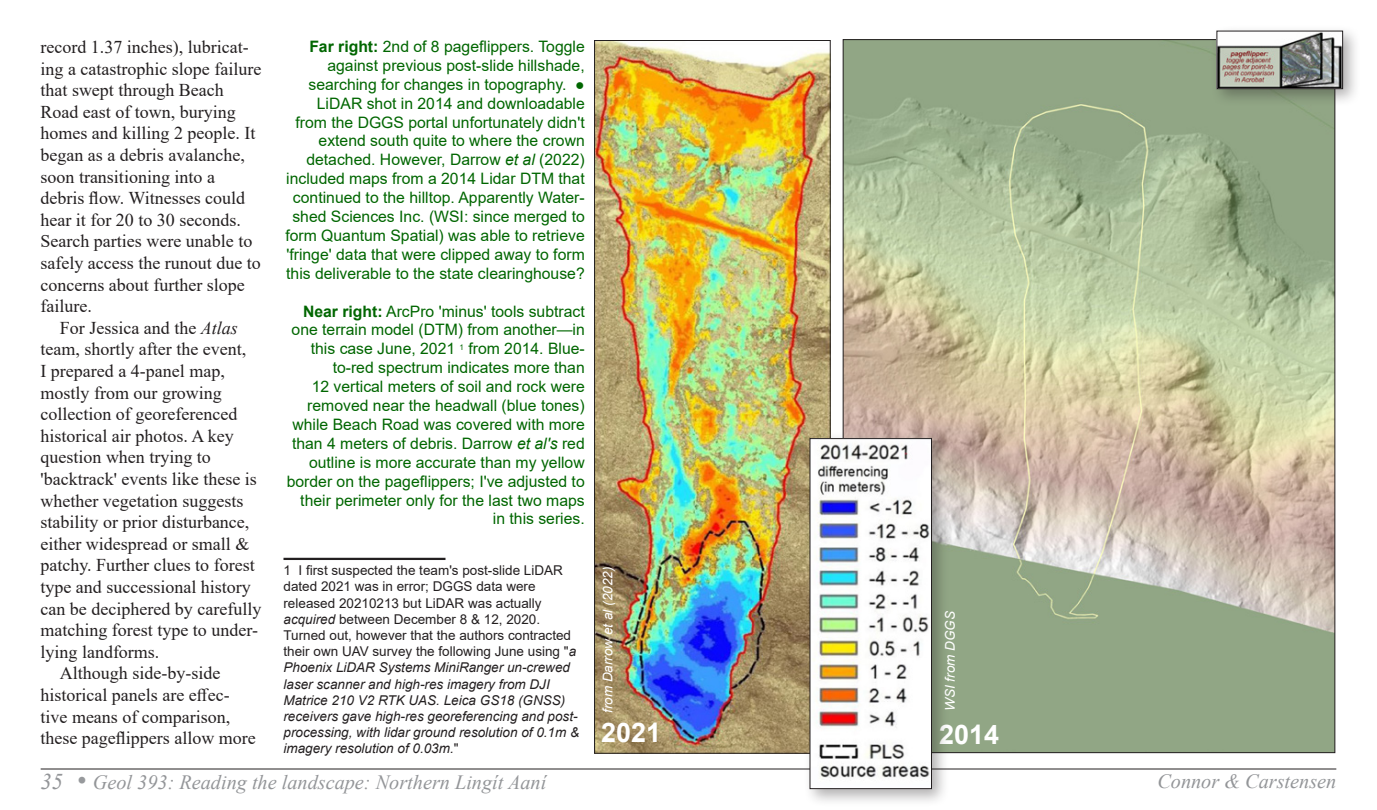
<style>
.page{position:relative;width:1377px;height:810px;background:#fff}
.page>*{position:absolute;margin:0;border:0;box-sizing:border-box;transform-origin:0 0}
.photonumber{font:700 27px "Arial";color:#fff}
.t1{font:italic 20.25px "Times New Roman";color:#939598}
.body{font:18px/21.6px "Times New Roman";color:#231f20}
.caption{font:15.75px/18.9px "Arial";color:#060;text-align:right}
.footnote{font:italic 13.5px/16.2px "Arial";color:#231f20}
.photographer{font:italic 13.5px "Arial";color:#fff}
.s1{font-style:italic}
.s2{font-weight:700}
.s3{font-style:normal}
.s4{font-size:22.5px}
.s5{font-size:27px;color:#97999c}
</style>
<div class="page">
<hr style="left:41px;top:769px;width:1295px;height:1px;background:#231f20">
<img style="left:845px;top:41px;width:488px;height:710px">
<hr style="left:284px;top:558px;width:162px;height:2px;background:#231f20">
<div style="left:1210px;top:24px;width:151px;height:83px;background:#231f20;opacity:.35"></div>
<img style="left:1219px;top:33px;width:122px;height:54px">
<div style="left:1217px;top:31px;width:126px;height:58px;border:1px solid #231f20"></div>
<img style="left:596px;top:42px;width:233px;height:710px">
<div style="left:803px;top:432px;width:147px;height:375px;background:#231f20;opacity:.35"></div>
<img style="left:812px;top:440px;width:118px;height:347px">
<div style="left:810px;top:438px;width:122px;height:351px;border:1px solid #231f20"></div>
<p class="body" style="left:40px;top:36px;width:222px">record 1.37 inches), lubricat&shy;ing a catastrophic slope failure that swept through Beach<br>Road east of town, burying homes and killing 2 people. It began as a debris avalanche, soon transitioning into a debris flow. Witnesses could hear it for 20 to 30 seconds.<br>Search parties were unable to safely access the runout due to concerns about further slope failure.</p>
<p class="body" style="left:40px;top:316px;width:222px;text-indent:19px">For Jessica and the <span class="s1">Atlas </span>team, shortly after the event,<br>I prepared a 4-panel map, mostly from our growing collection of georeferenced historical air photos. A key question when trying to 'backtrack' events like these is whether vegetation suggests stability or prior disturbance, either widespread or small &amp; patchy. Further clues to forest type and successional history can be deciphered by carefully matching forest type to under&shy;lying landforms.</p>
<p class="body" style="left:40px;top:662px;width:217px;text-indent:19px">Although side-by-side historical panels are effec&shy;tive means of comparison, these pageflippers allow more</p>
<p class="caption" style="left:285px;top:37px;width:301px"><span class="s2">Far right:</span> 2nd of 8 pageflippers. Toggle against previous post-slide hillshade, searching for changes in topography. ● LiDAR shot in 2014 and downloadable from the DGGS portal unfortunately didn't extend south quite to where the crown detached. However, Darrow <span class="s1">et al</span> (2022) included maps from a 2014 Lidar DTM that continued to the hilltop. Apparently Water&shy;shed Sciences Inc. (WSI: since merged to form Quantum Spatial) was able to retrieve 'fringe' data that were clipped away to form this deliverable to the state clearinghouse?</p>
<p class="caption" style="left:287px;top:301px;width:300px"><span class="s2">Near right:</span> ArcPro 'minus' tools subtract one terrain model (DTM) from another—in this case June, 2021 <sup>1</sup> from 2014. Blue&shy;to-red spectrum indicates more than<br>12 vertical meters of soil and rock were removed near the headwall (blue tones) while Beach Road was covered with more than 4 meters of debris. Darrow <span class="s1">et al's</span> red outline is more accurate than my yellow border on the pageflippers; I've adjusted to their perimeter only for the last two maps in this series.</p>
<p class="footnote" style="left:284px;top:562px;width:297px"><span class="s3">1 I first suspected the team's post-slide LiDAR dated 2021 was in error; DGGS data were released 20210213 but LiDAR was actually </span>acquired <span class="s3">between December 8 &amp; 12, 2020.<br>Turned out, however that the authors contracted their own UAV survey the following June using "</span>a Phoenix LiDAR Systems MiniRanger un-crewed laser scanner and high-res imagery from DJI Matrice 210 V2 RTK UAS. Leica GS18 (GNSS) receivers gave high-res georeferencing and post&shy;processing, with lidar ground resolution of 0.1m &amp; imagery resolution of 0.03m.<span class="s3">"</span></p>
<p class="photographer" style="left:599px;top:713px;width:148px;rotate:-90deg">from Darrow et al (2022)</p>
<p class="photonumber" style="left:601px;top:714px;width:62px">2021</p>
<p class="photographer" style="left:941px;top:711px;width:101px;rotate:-90deg">WSI from DGGS</p>
<p class="photonumber" style="left:939px;top:716px;width:62px">2014</p>
<p class="t1" style="left:41px;top:768px;width:507px"><span class="s4">35</span> <span class="s5">•</span> Geol 393: Reading the landscape: Northern Lingít Aaní</p>
<p class="t1" style="left:1157px;top:768px;width:180px">Connor &amp; Carstensen</p>
</div>
